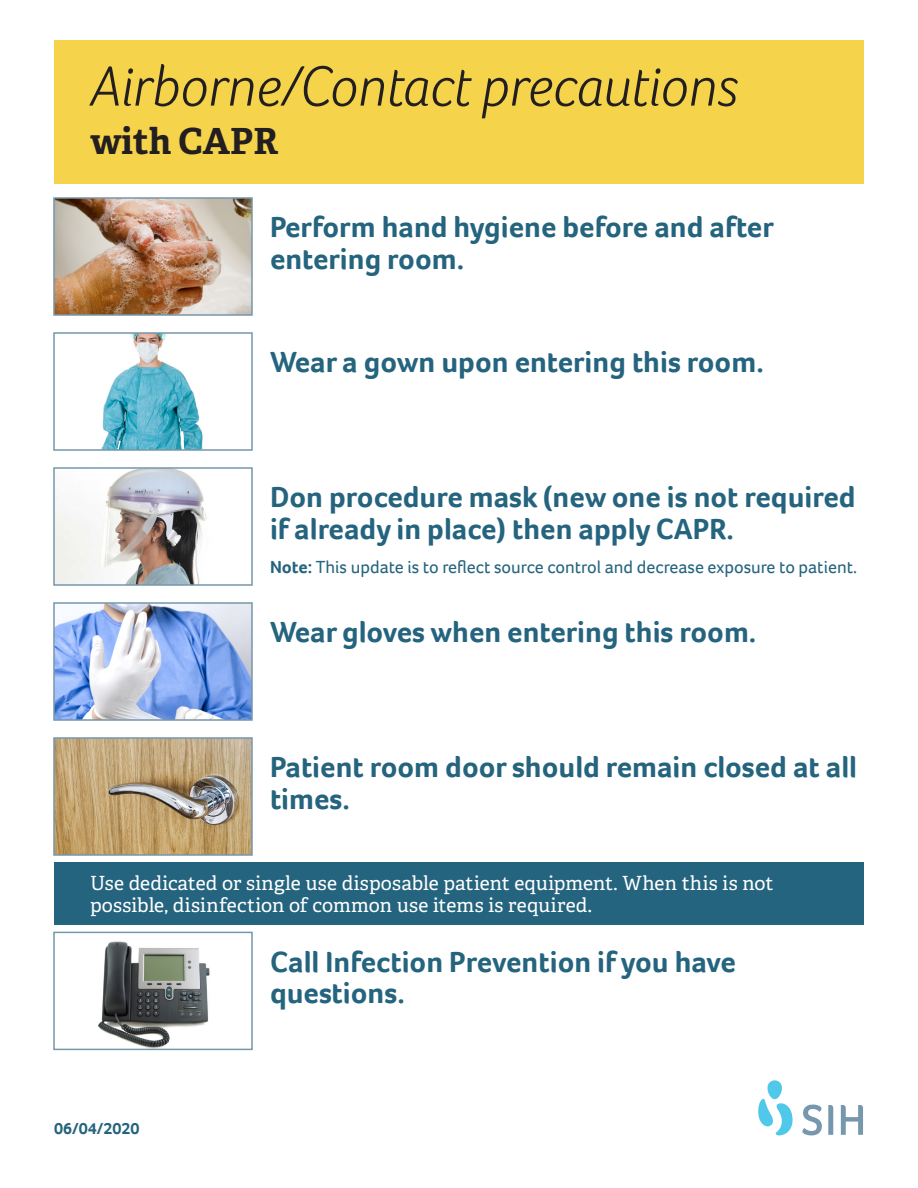
<style>
.page{position:relative;width:918px;height:1188px;background:#fff}
.page>*{position:absolute;margin:0;border:0;box-sizing:border-box;transform-origin:0 0}
.t1{font:italic 300 58.5px "Foco";color:#231f20}
.t2{font:700 36px "Adelle";color:#231f20}
.t3{font:700 30px/31.5px "Foco";color:#25647e}
.t4{font:19.5px/22.5px "Adelle";letter-spacing:.005em;color:#fff}
.t5{font:18px "Foco";color:#25647e}
.t6{font:700 16.5px "Foco";color:#25647e}
.s1{font-weight:700}
</style>
<div class="page">
<svg style="left:758px;top:1080px;width:35px;height:56px"></svg>
<svg style="left:802px;top:1104px;width:20px;height:31px"></svg>
<svg style="left:828px;top:1105px;width:5px;height:30px"></svg>
<svg style="left:841px;top:1105px;width:22px;height:30px"></svg>
<div style="left:54px;top:40px;width:810px;height:144px;background:#f5d44c"></div>
<img style="left:56px;top:200px;width:194px;height:113px">
<div style="left:53px;top:197px;width:200px;height:119px;border:2px solid #7697ac"></div>
<img style="left:101px;top:335px;width:102px;height:113px">
<div style="left:53px;top:332px;width:200px;height:119px;border:2px solid #7697ac"></div>
<img style="left:56px;top:470px;width:151px;height:113px">
<div style="left:53px;top:467px;width:200px;height:119px;border:2px solid #7697ac"></div>
<img style="left:56px;top:740px;width:194px;height:113px">
<div style="left:53px;top:737px;width:200px;height:119px;border:2px solid #7697ac"></div>
<div style="left:54px;top:862px;width:810px;height:63px;background:#25647e"></div>
<img style="left:56px;top:605px;width:194px;height:113px">
<div style="left:53px;top:602px;width:200px;height:119px;border:2px solid #7697ac"></div>
<img style="left:98px;top:941px;width:112px;height:106px">
<div style="left:53px;top:932px;width:200px;height:118px;border:2px solid #7697ac"></div>
<p class="t1" style="left:90px;top:47px;width:650px">Airborne/Contact precautions</p>
<p class="t2" style="left:90px;top:118px;width:190px">with CAPR</p>
<p class="t3" style="left:270px;top:211px;width:505px">Perform hand hygiene before and after entering room.</p>
<p class="t3" style="left:270px;top:346px;width:495px">Wear a gown upon entering this room.</p>
<p class="t3" style="left:270px;top:481px;width:587px">Don procedure mask (new one is not required if already in place) then apply CAPR.</p>
<p class="t5" style="left:270px;top:555px;width:589px"><span class="s1">Note:</span> This update is to reflect source control and decrease exposure to patient.</p>
<p class="t3" style="left:270px;top:616px;width:488px">Wear gloves when entering this room.</p>
<p class="t3" style="left:270px;top:751px;width:589px">Patient room door should remain closed at all times.</p>
<p class="t4" style="left:90px;top:872px;width:685px">Use dedicated or single use disposable patient equipment. When this is not possible, disinfection of common use items is required.</p>
<p class="t6" style="left:54px;top:1118px;width:87px">06/04/2020</p>
<p class="t3" style="left:270px;top:946px;width:468px">Call Infection Prevention if you have questions.</p>
</div>
